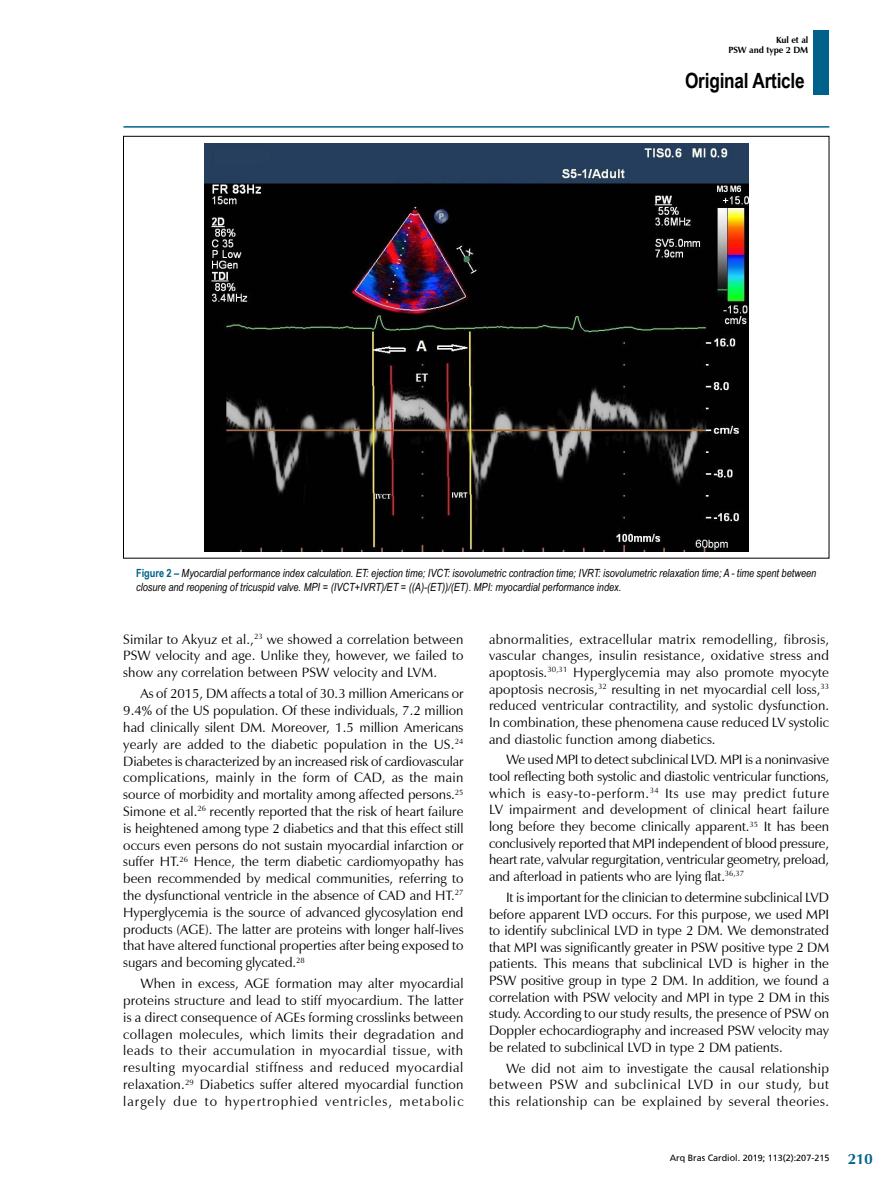
<style>
.page{position:relative;width:893px;height:1191px;background:#fff}
.page>*{position:absolute;margin:0;border:0;box-sizing:border-box;transform-origin:0 0}
.t1{font:700 21px "Arial Narrow";letter-spacing:-.01em;color:#000}
.t2{font:700 15px "Zapf Humanist 601 BT";color:#00628b}
.t3{font:13.5px/16.8px "Zapf Humanist 601 BT";letter-spacing:.01em;color:#000;text-align:justify}
.t4{font:italic 11.25px/13.5px "Arial Narrow";color:#000}
.t5{font:9px "Frutiger";color:#000}
.t6{font:700 9px/10.8px "Zapf Humanist 601 BT";color:#000;text-align:right}
.s1{font-weight:700;font-style:normal;color:#00628b}
</style>
<div class="page">
<hr style="left:123px;top:126px;width:706px;height:2px;background:#00628b">
<div style="left:813px;top:30px;width:16px;height:64px;background:#00628b"></div>
<img style="left:204px;top:143px;width:544px;height:408px">
<div style="left:215px;top:148px;width:55px;height:16px;background:#253f5c"></div>
<p class="t6" style="left:728px;top:34px;width:81px">Kul et al<br>PSW and type 2 DM</p>
<h1 class="t1" style="left:685px;top:64px;width:121px">Original Article</h1>
<p class="t4" style="left:136px;top:566px;width:682px"><span class="s1">Figure 2 –</span> Myocardial performance index calculation. ET: ejection time; IVCT: isovolumetric contraction time; IVRT: isovolumetric relaxation time; A - time spent between closure and reopening of tricuspid valve. MPI = (IVCT+IVRT)/ET = ((A)-(ET))/(ET). MPI: myocardial performance index.</p>
<p class="t3" style="left:123px;top:630px;width:342px">Similar to Akyuz et al.,<sup>23</sup> we showed a correlation between PSW velocity and age. Unlike they, however, we failed to show any correlation between PSW velocity and LVM.</p>
<p class="t3" style="left:123px;top:685px;width:342px;text-indent:17px">As of 2015, DM affects a total of 30.3 million Americans or 9.4% of the US population. Of these individuals, 7.2 million had clinically silent DM. Moreover, 1.5 million Americans yearly are added to the diabetic population in the US.<sup>24<br></sup>Diabetes is characterized by an increased risk of cardiovascular complications, mainly in the form of CAD, as the main source of morbidity and mortality among affected persons.<sup>25<br></sup>Simone et al.<sup>26</sup> recently reported that the risk of heart failure is heightened among type 2 diabetics and that this effect still occurs even persons do not sustain myocardial infarction or suffer HT.<sup>26</sup> Hence, the term diabetic cardiomyopathy has been recommended by medical communities, referring to the dysfunctional ventricle in the absence of CAD and HT.<sup>27<br></sup>Hyperglycemia is the source of advanced glycosylation end products (AGE). The latter are proteins with longer half-lives that have altered functional properties after being exposed to sugars and becoming glycated.<sup>28</sup></p>
<p class="t3" style="left:123px;top:975px;width:342px;text-indent:17px">When in excess, AGE formation may alter myocardial proteins structure and lead to stiff myocardium. The latter is a direct consequence of AGEs forming crosslinks between collagen molecules, which limits their degradation and leads to their accumulation in myocardial tissue, with resulting myocardial stiffness and reduced myocardial relaxation.<sup>29</sup> Diabetics suffer altered myocardial function largely due to hypertrophied ventricles, metabolic</p>
<p class="t3" style="left:489px;top:630px;width:342px">abnormalities, extracellular matrix remodelling, fibrosis, vascular changes, insulin resistance, oxidative stress and apoptosis.<sup>30,31</sup> Hyperglycemia may also promote myocyte apoptosis necrosis,<sup>32</sup> resulting in net myocardial cell loss,<sup>33 </sup>reduced ventricular contractility, and systolic dysfunction.<br>In combination, these phenomena cause reduced LV systolic and diastolic function among diabetics.</p>
<p class="t3" style="left:489px;top:751px;width:342px;text-indent:17px">We used MPI to detect subclinical LVD. MPI is a noninvasive tool reflecting both systolic and diastolic ventricular functions, which is easy-to-perform.<sup>34</sup> Its use may predict future LV impairment and development of clinical heart failure long before they become clinically apparent.<sup>35</sup> It has been conclusively reported that MPI independent of blood pressure, heart rate, valvular regurgitation, ventricular geometry, preload, and afterload in patients who are lying flat.<sup>36,37</sup></p>
<p class="t3" style="left:489px;top:889px;width:342px;text-indent:17px">It is important for the clinician to determine subclinical LVD before apparent LVD occurs. For this purpose, we used MPI to identify subclinical LVD in type 2 DM. We demonstrated that MPI was significantly greater in PSW positive type 2 DM patients. This means that subclinical LVD is higher in the PSW positive group in type 2 DM. In addition, we found a correlation with PSW velocity and MPI in type 2 DM in this study. According to our study results, the presence of PSW on Doppler echocardiography and increased PSW velocity may be related to subclinical LVD in type 2 DM patients.</p>
<p class="t3" style="left:489px;top:1059px;width:342px;text-indent:17px">We did not aim to investigate the causal relationship between PSW and subclinical LVD in our study, but this relationship can be explained by several theories.</p>
<p class="t5" style="left:670px;top:1153px;width:161px">Arq Bras Cardiol. 2019; 113(2):207-215</p>
<p class="t2" style="left:848px;top:1149px;width:26px">210</p>
</div>
